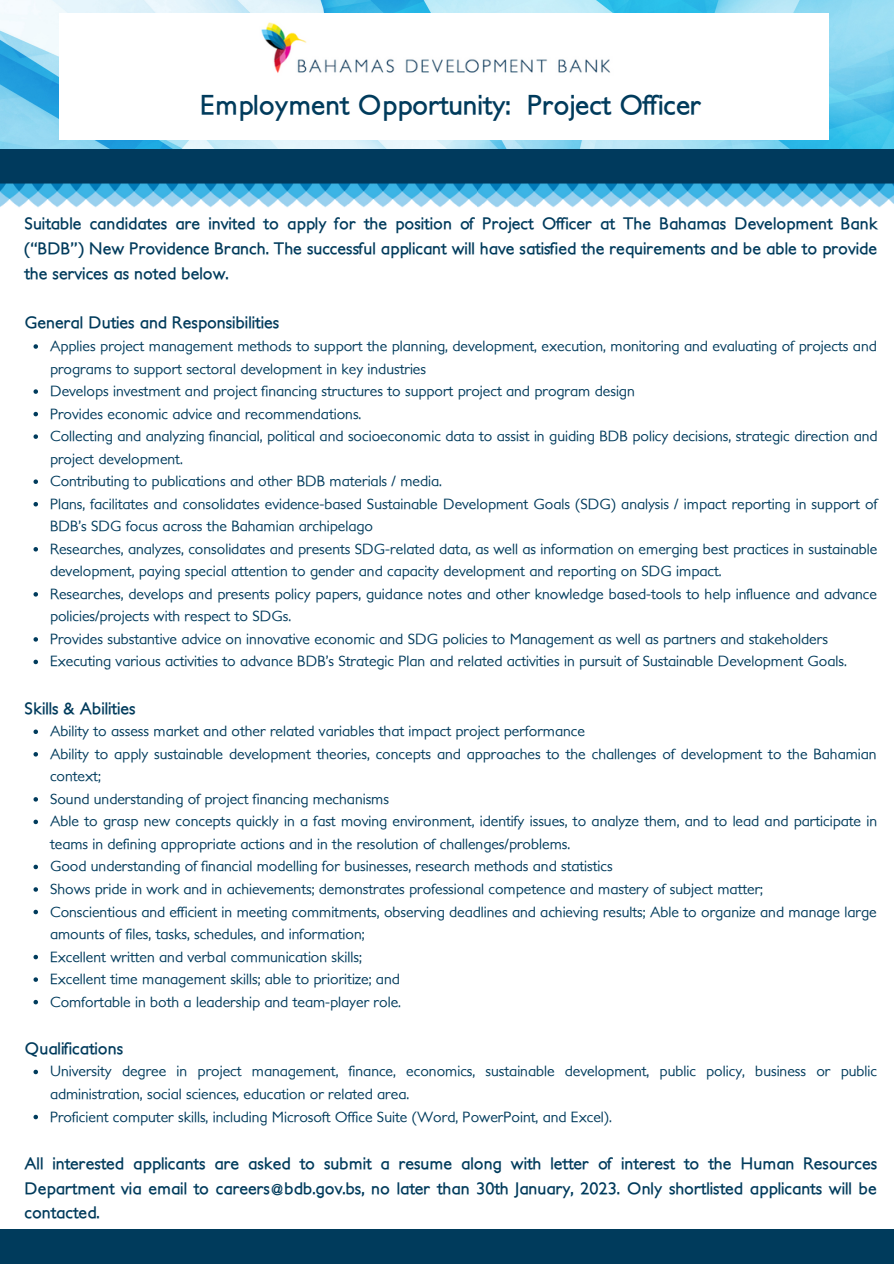
<style>
.page{position:relative;width:894px;height:1264px;background:#fff}
.page>*{position:absolute;margin:0;border:0;box-sizing:border-box;transform-origin:0 0}
.t1{font:700 27px "Petita";color:#003b5c}
.t2{font:700 16.5px/24.8px "Petita";color:#003b5c;text-align:justify}
.t3{font:500 15px/22.5px "Petita";color:#003b5c}
</style>
<div class="page">
<img style="left:0;top:0;width:893px;height:149px">
<div style="left:60px;top:14px;width:768px;height:126px;background:#fff"></div>
<img style="left:261px;top:22px;width:349px;height:51px">
<div style="left:0;top:1229px;width:893px;height:34px;background:#003b5c"></div>
<img style="left:0;top:149px;width:477px;height:59px">
<img style="left:477px;top:149px;width:416px;height:59px">
<svg style="left:33px;top:344px;width:5px;height:5px"></svg>
<svg style="left:33px;top:389px;width:5px;height:5px"></svg>
<svg style="left:33px;top:412px;width:5px;height:4px"></svg>
<svg style="left:33px;top:434px;width:5px;height:5px"></svg>
<svg style="left:33px;top:479px;width:5px;height:5px"></svg>
<svg style="left:33px;top:502px;width:5px;height:4px"></svg>
<svg style="left:33px;top:547px;width:5px;height:4px"></svg>
<svg style="left:33px;top:592px;width:5px;height:4px"></svg>
<svg style="left:33px;top:637px;width:5px;height:4px"></svg>
<svg style="left:33px;top:659px;width:5px;height:5px"></svg>
<svg style="left:33px;top:729px;width:5px;height:5px"></svg>
<svg style="left:33px;top:752px;width:5px;height:4px"></svg>
<svg style="left:33px;top:797px;width:5px;height:4px"></svg>
<svg style="left:33px;top:819px;width:5px;height:5px"></svg>
<svg style="left:33px;top:864px;width:5px;height:5px"></svg>
<svg style="left:33px;top:887px;width:5px;height:4px"></svg>
<svg style="left:33px;top:909px;width:5px;height:5px"></svg>
<svg style="left:33px;top:954px;width:5px;height:5px"></svg>
<svg style="left:33px;top:977px;width:5px;height:4px"></svg>
<svg style="left:33px;top:999px;width:5px;height:5px"></svg>
<svg style="left:33px;top:1069px;width:5px;height:5px"></svg>
<svg style="left:33px;top:1114px;width:5px;height:5px"></svg>
<h1 class="t1" style="left:200px;top:88px;width:502px">Employment Opportunity: Project Officer</h1>
<p class="t2" style="left:24px;top:211px;width:854px">Suitable candidates are invited to apply for the position of Project Officer at The Bahamas Development Bank (“BDB”) New Providence Branch. The successful applicant will have satisfied the requirements and be able to provide the services as noted below.</p>
<p class="t2" style="left:24px;top:310px;width:256px">General Duties and Responsibilities</p>
<p class="t3" style="left:50px;top:334px;width:828px">Applies project management methods to support the planning, development, execution, monitoring and evaluating of projects and programs to support sectoral development in key industries<br>Develops investment and project financing structures to support project and program design<br>Provides economic advice and recommendations.<br>Collecting and analyzing financial, political and socioeconomic data to assist in guiding BDB policy decisions, strategic direction and project development.<br>Contributing to publications and other BDB materials / media.<br>Plans, facilitates and consolidates evidence-based Sustainable Development Goals (SDG) analysis / impact reporting in support of BDB’s SDG focus across the Bahamian archipelago<br>Researches, analyzes, consolidates and presents SDG-related data, as well as information on emerging best practices in sustainable development, paying special attention to gender and capacity development and reporting on SDG impact.<br>Researches, develops and presents policy papers, guidance notes and other knowledge based-tools to help influence and advance policies/projects with respect to SDGs.<br>Provides substantive advice on innovative economic and SDG policies to Management as well as partners and stakeholders Executing various activities to advance BDB’s Strategic Plan and related activities in pursuit of Sustainable Development Goals.</p>
<p class="t2" style="left:24px;top:695px;width:113px">Skills &amp; Abilities</p>
<p class="t3" style="left:50px;top:719px;width:828px">Ability to assess market and other related variables that impact project performance<br>Ability to apply sustainable development theories, concepts and approaches to the challenges of development to the Bahamian context;<br>Sound understanding of project financing mechanisms<br>Able to grasp new concepts quickly in a fast moving environment, identify issues, to analyze them, and to lead and participate in teams in defining appropriate actions and in the resolution of challenges/problems.<br>Good understanding of financial modelling for businesses, research methods and statistics<br>Shows pride in work and in achievements; demonstrates professional competence and mastery of subject matter;<br>Conscientious and efficient in meeting commitments, observing deadlines and achieving results; Able to organize and manage large amounts of files, tasks, schedules, and information;<br>Excellent written and verbal communication skills;<br>Excellent time management skills; able to prioritize; and<br>Comfortable in both a leadership and team-player role.</p>
<p class="t2" style="left:24px;top:1035px;width:100px">Qualifications</p>
<p class="t3" style="left:50px;top:1059px;width:828px">University degree in project management, finance, economics, sustainable development, public policy, business or public administration, social sciences, education or related area.<br>Proficient computer skills, including Microsoft Office Suite (Word, PowerPoint, and Excel).</p>
<p class="t2" style="left:24px;top:1150px;width:854px">All interested applicants are asked to submit a resume along with letter of interest to the Human Resources Department via email to careers@bdb.gov.bs, no later than 30th January, 2023. Only shortlisted applicants will be contacted.</p>
</div>
